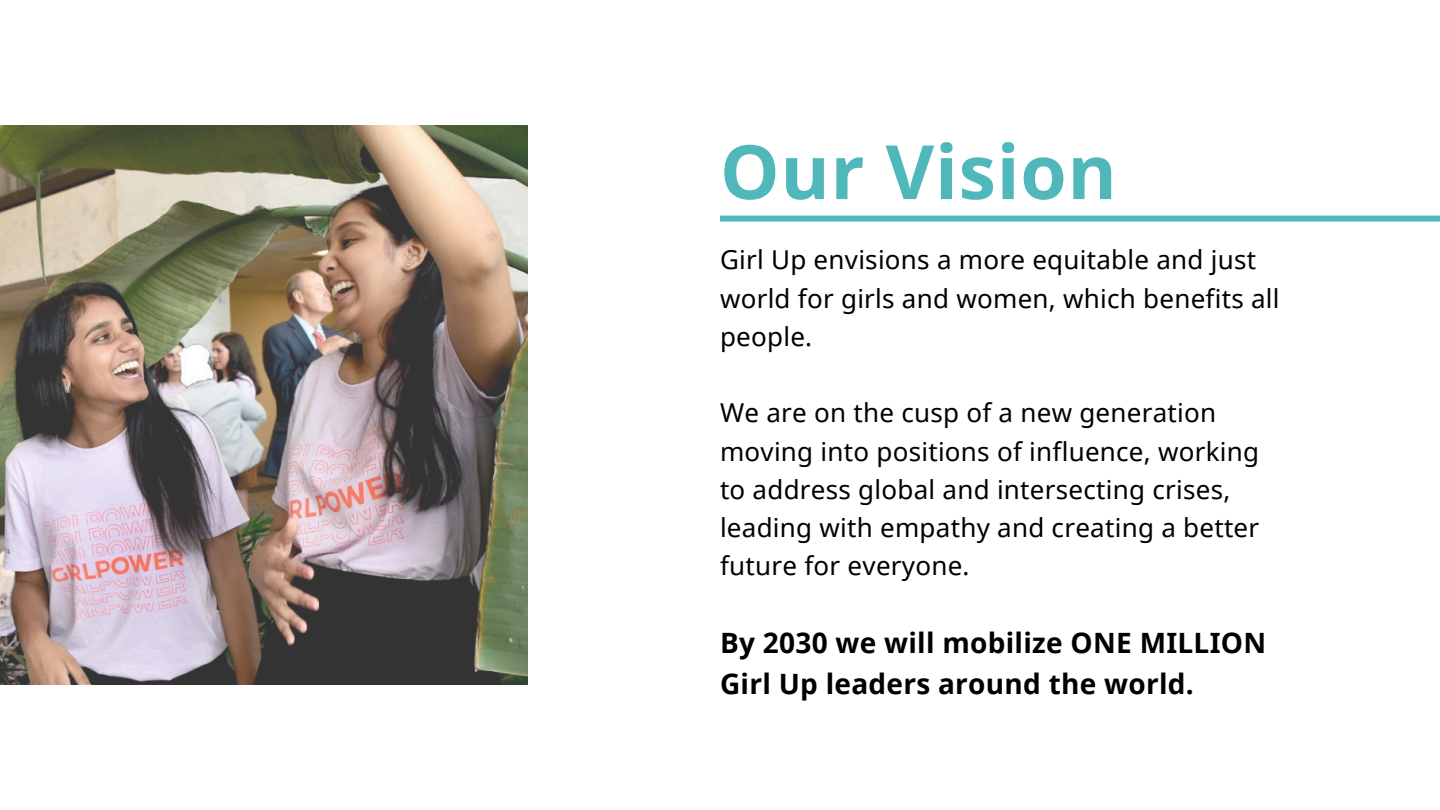
<style>
.page{position:relative;width:1440px;height:810px;background:#fff}
.page>*{position:absolute;margin:0;border:0;box-sizing:border-box;transform-origin:0 0}
.t1{font:700 75px "Noto Sans";letter-spacing:.01em;color:#50b8bb}
.t2{font:700 28px/41.2px "Noto Sans";letter-spacing:.01em;color:#000}
.t3{font:26px/38.2px "Noto Sans";letter-spacing:.01em;color:#000}
</style>
<div class="page">
<img style="left:0;top:126px;width:527px;height:558px">
<div style="left:720px;top:216px;width:720px;height:6px;background:#50b8bb"></div>
<p class="t1" style="left:720px;top:119px;width:398px">Our Vision</p>
<h1 class="t3" style="left:720px;top:240px;width:561px">Girl Up envisions a more equitable and just world for girls and women, which benefits all people.</h1>
<p class="t3" style="left:720px;top:393px;width:541px">We are on the cusp of a new generation moving into positions of influence, working to address global and intersecting crises, leading with empathy and creating a better future for everyone.</p>
<p class="t2" style="left:720px;top:621px;width:548px">By 2030 we will mobilize ONE MILLION<br>Girl Up leaders around the world.</p>
</div>
